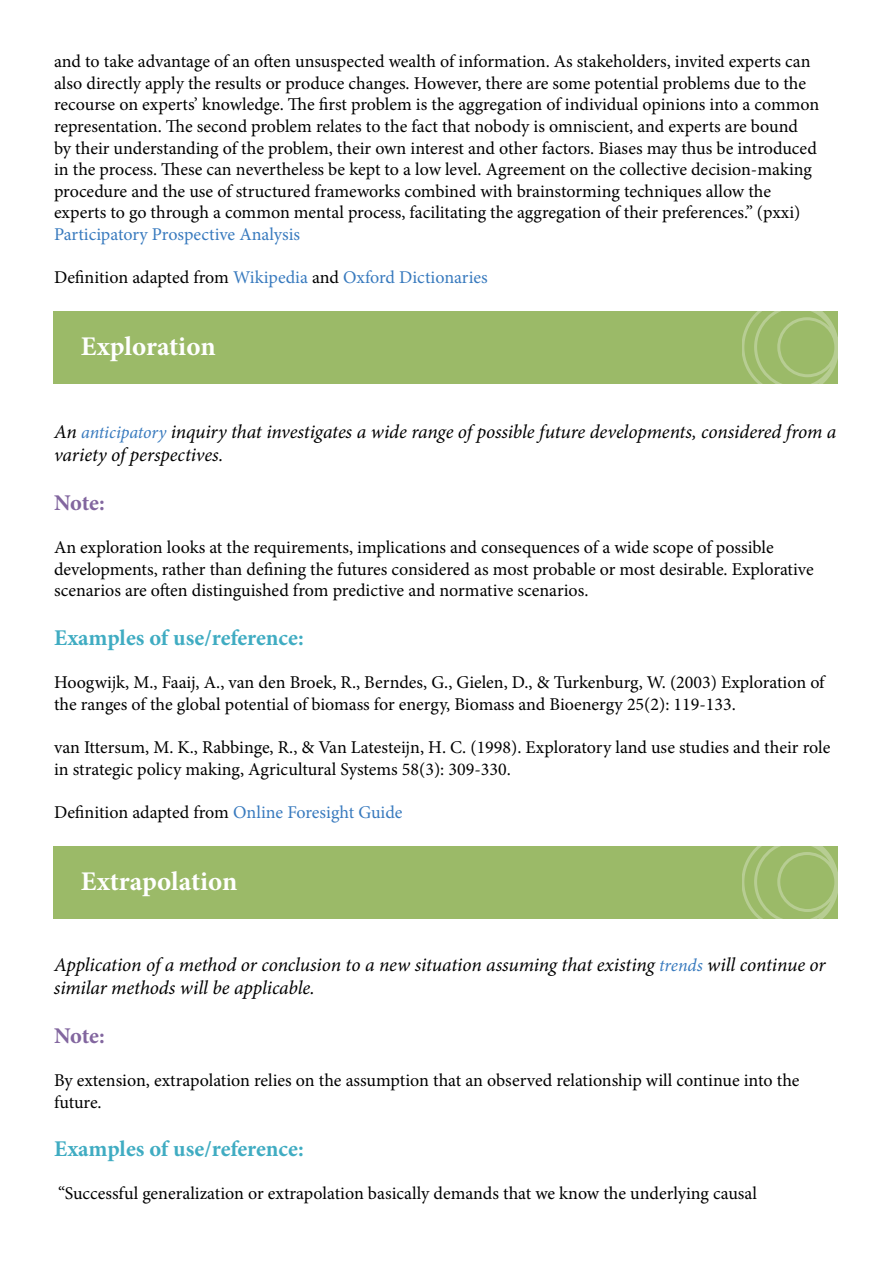
<style>
.page{position:relative;width:893px;height:1263px;background:#fff}
.page>*{position:absolute;margin:0;border:0;box-sizing:border-box;transform-origin:0 0}
.t1{font:700 27px "Minion Pro";color:#fff}
.t2{font:700 22.5px "Minion Pro";letter-spacing:-.005em;color:#40acc2}
.t3{font:700 22.5px "Minion Pro";letter-spacing:-.01em;color:#82669f}
.t4{font:italic 19.5px/23.4px "Minion Pro";letter-spacing:-.01em;color:#000}
.t5{font:18px/21.6px "Minion Pro";color:#000}
.t6{font:18px "Minion Pro";color:#387abe}
.s1{color:#000}
.s2{font-size:18px;color:#387abe}
.s3{color:#387abe}
</style>
<div class="page">
<div style="left:53px;top:311px;width:785px;height:73px;background:#9bba68"></div>
<svg style="left:742px;top:311px;width:96px;height:73px"></svg>
<div style="left:53px;top:846px;width:785px;height:73px;background:#9bba68"></div>
<svg style="left:742px;top:846px;width:96px;height:73px"></svg>
<p class="t5" style="left:54px;top:51px;width:767px">and to take advantage of an often unsuspected wealth of information. As stakeholders, invited experts can also directly apply the results or produce changes. However, there are some potential problems due to the recourse on experts’ knowledge. The first problem is the aggregation of individual opinions into a common representation. The second problem relates to the fact that nobody is omniscient, and experts are bound by their understanding of the problem, their own interest and other factors. Biases may thus be introduced in the process. These can nevertheless be kept to a low level. Agreement on the collective decision-making procedure and the use of structured frameworks combined with brainstorming techniques allow the experts to go through a common mental process, facilitating the aggregation of their preferences.” (pxxi)</p>
<p class="t6" style="left:54px;top:222px;width:248px">Participatory Prospective Analysis</p>
<p class="t6" style="left:54px;top:265px;width:435px"><span class="s1">Definition adapted from</span> Wikipedia <span class="s1">and</span> Oxford Dictionaries</p>
<h1 class="t1" style="left:81px;top:328px;width:136px">Exploration</h1>
<p class="t4" style="left:54px;top:420px;width:784px">An <span class="s2">anticipatory</span> inquiry that investigates a wide range of possible future developments, considered from a variety of perspectives.</p>
<p class="t3" style="left:54px;top:487px;width:52px">Note:</p>
<p class="t5" style="left:54px;top:537px;width:761px">An exploration looks at the requirements, implications and consequences of a wide scope of possible developments, rather than defining the futures considered as most probable or most desirable. Explorative scenarios are often distinguished from predictive and normative scenarios.</p>
<p class="t2" style="left:54px;top:622px;width:251px">Examples of use/reference:</p>
<p class="t5" style="left:54px;top:672px;width:772px">Hoogwijk, M., Faaij, A., van den Broek, R., Berndes, G., Gielen, D., &amp; Turkenburg, W. (2003) Exploration of the ranges of the global potential of biomass for energy, Biomass and Bioenergy 25(2): 119-133.</p>
<p class="t5" style="left:54px;top:736px;width:778px">van Ittersum, M. K., Rabbinge, R., &amp; Van Latesteijn, H. C. (1998). Exploratory land use studies and their role in strategic policy making, Agricultural Systems 58(3): 309-330.</p>
<p class="t5" style="left:54px;top:801px;width:350px">Definition adapted from <span class="s3">Online Foresight Guide</span></p>
<h1 class="t1" style="left:81px;top:862px;width:158px">Extrapolation</h1>
<p class="t4" style="left:54px;top:953px;width:773px">Application of a method or conclusion to a new situation assuming that existing <span class="s2">trends</span> will continue or similar methods will be applicable.</p>
<p class="t3" style="left:54px;top:1020px;width:52px">Note:</p>
<p class="t5" style="left:54px;top:1069px;width:747px">By extension, extrapolation relies on the assumption that an observed relationship will continue into the future.</p>
<p class="t2" style="left:54px;top:1133px;width:251px">Examples of use/reference:</p>
<p class="t5" style="left:58px;top:1183px;width:700px">“Successful generalization or extrapolation basically demands that we know the underlying causal</p>
</div>
